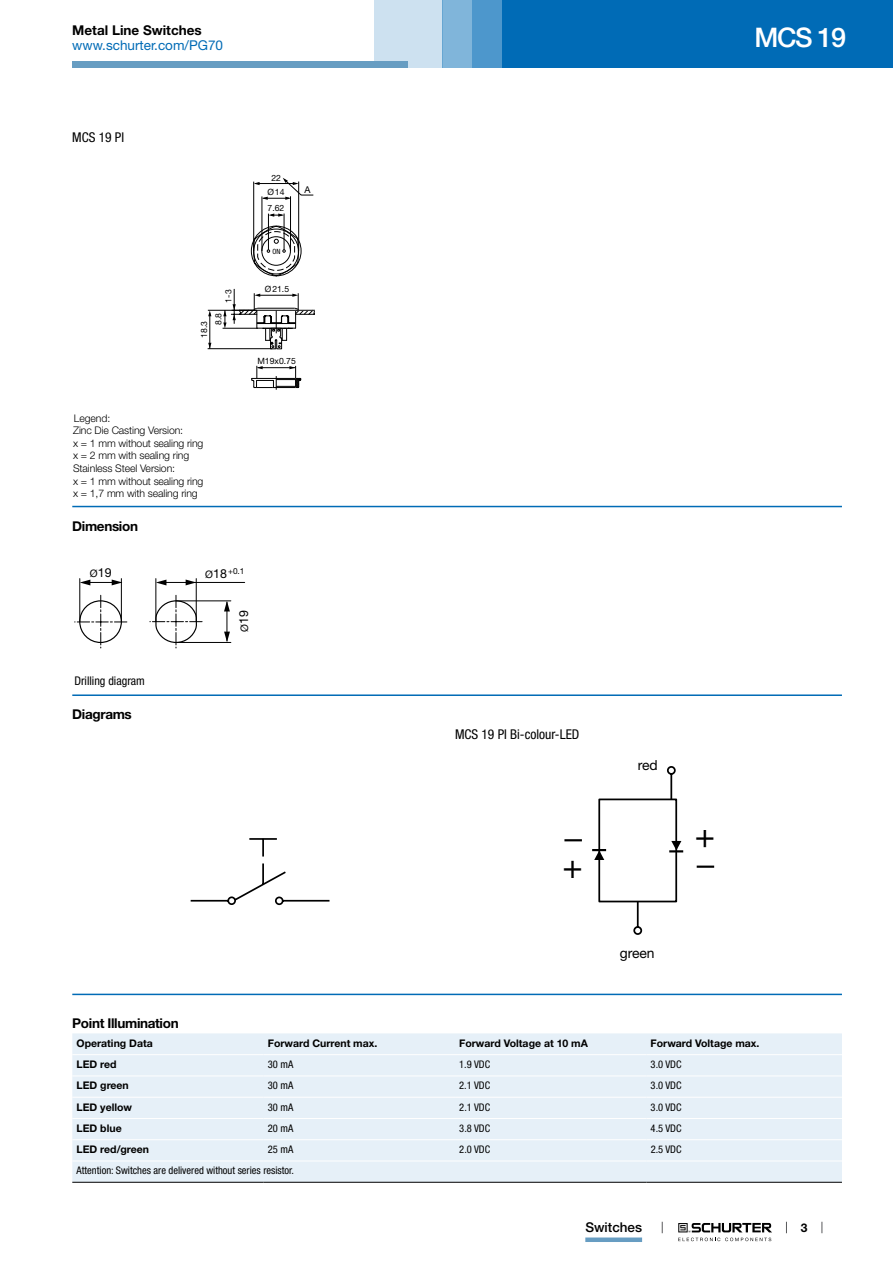
<style>
.page{position:relative;width:893px;height:1263px;background:#fff}
.page>*{position:absolute;margin:0;border:0;box-sizing:border-box;transform-origin:0 0}
.t1{font:33.9px "Helvetica Neue LT";color:#000}
.t2{font:500 27px "Helvetica Neue LT";color:#fff}
.t3{font:13.8px "Helvetica Neue LT";color:#000}
.t4{font:700 13.5px "Helvetica Neue LT";letter-spacing:-.025em;color:#000}
.t5{font:condensed 13.5px "Helvetica Neue LT";color:#000}
.t6{font:13.5px "Helvetica Neue LT";color:#006bb6}
.t7{font:700 13.5px "Helvetica Neue LT";color:#000}
.t8{font:500 13.5px "Helvetica Neue LT";color:#000}
.t9{font:12.45px "Helvetica Neue LT";color:#000}
.t10{font:condensed 12px "Helvetica Neue LT";color:#000}
.t11{font:700 12px "Helvetica Neue LT";color:#000}
.t12{font:300 10.5px/12.6px "Helvetica Neue LT";letter-spacing:-.01em;color:#000}
.t13{font:condensed 10.5px "Helvetica Neue LT";color:#000}
.t14{font:700 10.5px "Helvetica Neue LT";color:#000}
.t15{font:9.3px "Helvetica Neue LT";color:#000}
.t16{font:8.7px "Helvetica Neue LT";color:#000}
.t17{font:8.25px "Helvetica Neue LT";color:#000}
.t18{font:condensed 7.2px "Helvetica Neue LT";color:#000}
.s1{font-size:10.35px}
</style>
<div class="page">
<svg style="left:678px;top:1223px;width:94px;height:18px"></svg>
<div style="left:502px;top:0;width:391px;height:68px;background:#006bb6"></div>
<div style="left:442px;top:0;width:30px;height:68px;background:#80b5da"></div>
<div style="left:472px;top:0;width:30px;height:68px;background:#4d97cc"></div>
<div style="left:374px;top:0;width:68px;height:68px;background:#cde1f0"></div>
<div style="left:72px;top:62px;width:336px;height:6px;background:#679dc2"></div>
<div style="left:585px;top:1237px;width:57px;height:5px;background:#679dc2"></div>
<div style="left:251px;top:226px;width:50px;height:50px;border:1px solid #000;border-radius:50%"></div>
<svg style="left:268px;top:213px;width:16px;height:4px"></svg>
<hr style="left:253px;top:182px;width:1px;height:69px;background:#000">
<hr style="left:298px;top:182px;width:1px;height:69px;background:#000">
<hr style="left:268px;top:214px;width:1px;height:36px;background:#000">
<hr style="left:284px;top:213px;width:1px;height:37px;background:#000">
<hr style="left:262px;top:196px;width:1px;height:55px;background:#000">
<hr style="left:290px;top:196px;width:1px;height:55px;background:#000">
<hr style="left:208px;top:348px;width:64px;height:1px;background:#000">
<hr style="left:208px;top:310px;width:49px;height:1px;background:#000">
<hr style="left:234px;top:289px;width:1px;height:35px;background:#000">
<hr style="left:210px;top:313px;width:1px;height:36px;background:#000">
<svg style="left:208px;top:343px;width:3px;height:6px"></svg>
<svg style="left:208px;top:310px;width:3px;height:6px"></svg>
<svg style="left:251px;top:366px;width:50px;height:24px"></svg>
<svg style="left:254px;top:178px;width:60px;height:22px"></svg>
<svg style="left:253px;top:226px;width:46px;height:51px"></svg>
<svg style="left:223px;top:293px;width:92px;height:56px"></svg>
<hr style="left:72px;top:506px;width:770px;height:1px;background:#006bb6">
<hr style="left:80px;top:579px;width:1px;height:43px;background:#000">
<hr style="left:121px;top:579px;width:1px;height:43px;background:#000">
<hr style="left:83px;top:582px;width:38px;height:1px;background:#000">
<svg style="left:112px;top:579px;width:10px;height:6px"></svg>
<svg style="left:80px;top:580px;width:10px;height:5px"></svg>
<svg style="left:75px;top:595px;width:127px;height:53px"></svg>
<hr style="left:156px;top:579px;width:1px;height:43px;background:#000">
<hr style="left:196px;top:579px;width:1px;height:43px;background:#000">
<hr style="left:159px;top:582px;width:86px;height:1px;background:#000">
<svg style="left:186px;top:579px;width:10px;height:6px"></svg>
<svg style="left:156px;top:580px;width:10px;height:5px"></svg>
<hr style="left:227px;top:602px;width:1px;height:39px;background:#000">
<svg style="left:224px;top:602px;width:6px;height:9px"></svg>
<svg style="left:224px;top:632px;width:6px;height:10px"></svg>
<hr style="left:176px;top:601px;width:55px;height:1px;background:#000">
<hr style="left:176px;top:642px;width:55px;height:1px;background:#000">
<hr style="left:72px;top:694px;width:770px;height:2px;background:#006bb6">
<svg style="left:190px;top:838px;width:140px;height:68px"></svg>
<div style="left:598px;top:798px;width:79px;height:104px;border:2px solid #000"></div>
<svg style="left:592px;top:849px;width:14px;height:11px"></svg>
<svg style="left:564px;top:839px;width:18px;height:2px"></svg>
<hr style="left:697px;top:865px;width:17px;height:3px;background:#000">
<svg style="left:632px;top:766px;width:51px;height:169px"></svg>
<hr style="left:72px;top:994px;width:770px;height:1px;background:#006bb6">
<div style="left:72px;top:1033px;width:770px;height:149px;background:#e6f0f8"></div>
<hr style="left:72px;top:1054px;width:192px;height:1px;background:#fff">
<hr style="left:264px;top:1054px;width:191px;height:1px;background:#fff">
<hr style="left:455px;top:1054px;width:191px;height:1px;background:#fff">
<hr style="left:646px;top:1054px;width:196px;height:1px;background:#fff">
<hr style="left:72px;top:1075px;width:192px;height:1px;background:#fff">
<hr style="left:264px;top:1075px;width:191px;height:1px;background:#fff">
<hr style="left:455px;top:1075px;width:191px;height:1px;background:#fff">
<hr style="left:646px;top:1075px;width:196px;height:1px;background:#fff">
<hr style="left:72px;top:1097px;width:192px;height:1px;background:#fff">
<hr style="left:264px;top:1097px;width:191px;height:1px;background:#fff">
<hr style="left:455px;top:1097px;width:191px;height:1px;background:#fff">
<hr style="left:646px;top:1097px;width:196px;height:1px;background:#fff">
<hr style="left:72px;top:1118px;width:192px;height:1px;background:#fff">
<hr style="left:264px;top:1118px;width:191px;height:1px;background:#fff">
<hr style="left:455px;top:1118px;width:191px;height:1px;background:#fff">
<hr style="left:646px;top:1118px;width:196px;height:1px;background:#fff">
<hr style="left:72px;top:1139px;width:192px;height:1px;background:#fff">
<hr style="left:264px;top:1139px;width:191px;height:1px;background:#fff">
<hr style="left:455px;top:1139px;width:191px;height:1px;background:#fff">
<hr style="left:646px;top:1139px;width:196px;height:1px;background:#fff">
<hr style="left:72px;top:1160px;width:192px;height:1px;background:#fff">
<hr style="left:264px;top:1160px;width:191px;height:1px;background:#fff">
<hr style="left:455px;top:1160px;width:191px;height:1px;background:#fff">
<hr style="left:646px;top:1160px;width:196px;height:1px;background:#fff">
<hr style="left:72px;top:1182px;width:192px;height:1px;background:#000">
<hr style="left:264px;top:1182px;width:191px;height:1px;background:#000">
<hr style="left:455px;top:1182px;width:191px;height:1px;background:#000">
<hr style="left:646px;top:1182px;width:196px;height:1px;background:#000">
<p class="t7" style="left:72px;top:22px;width:131px">Metal Line Switches</p>
<p class="t6" style="left:72px;top:37px;width:152px">www.schurter.com/PG70</p>
<p class="t5" style="left:72px;top:130px;width:53px">MCS 19 PI</p>
<p class="t16" style="left:199px;top:338px;width:18px;rotate:-90deg">18.3</p>
<p class="t16" style="left:223px;top:303px;width:15px;rotate:-90deg">1-3</p>
<p class="t16" style="left:213px;top:325px;width:14px;rotate:-90deg">8.8</p>
<p class="t16" style="left:271px;top:172px;width:11px">22</p>
<p class="t16" style="left:268px;top:187px;width:19px">Ø14</p>
<p class="t16" style="left:268px;top:203px;width:18px">7.62</p>
<p class="t18" style="left:272px;top:247px;width:10px">ON</p>
<p class="t16" style="left:265px;top:284px;width:26px">Ø21.5</p>
<p class="t15" style="left:304px;top:184px;width:8px">A</p>
<p class="t16" style="left:257px;top:356px;width:40px">M19x0.75</p>
<p class="t12" style="left:73px;top:411px;width:132px">Legend:<br>Zinc Die Casting Version:<br>x = 1 mm without sealing ring x = 2 mm with sealing ring<br>Stainless Steel Version:<br>x = 1 mm without sealing ring x = 1,7 mm with sealing ring</p>
<p class="t4" style="left:72px;top:517px;width:67px">Dimension</p>
<p class="t9" style="left:90px;top:565px;width:23px"><span class="s1">Ø</span>19</p>
<p class="t17" style="left:228px;top:566px;width:18px">+0.1</p>
<p class="t9" style="left:205px;top:566px;width:23px"><span class="s1">Ø</span>18</p>
<p class="t10" style="left:74px;top:673px;width:72px">Drilling diagram</p>
<p class="t4" style="left:72px;top:706px;width:61px">Diagrams</p>
<p class="t9" style="left:236px;top:632px;width:23px;rotate:-90deg"><span class="s1">Ø</span>19</p>
<h2 class="t2" style="left:754px;top:21px;width:93px">MCS 19</h2>
<p class="t5" style="left:455px;top:726px;width:126px">MCS 19 PI Bi-colour-LED</p>
<h1 class="t1" style="left:562px;top:846px;width:22px">+</h1>
<h3 class="t3" style="left:638px;top:757px;width:22px">red</h3>
<h3 class="t3" style="left:620px;top:944px;width:36px">green</h3>
<p class="t4" style="left:72px;top:1015px;width:108px">Point Illumination</p>
<p class="t14" style="left:77px;top:1036px;width:78px">Operating Data</p>
<p class="t14" style="left:268px;top:1036px;width:111px">Forward Current max.</p>
<p class="t14" style="left:459px;top:1036px;width:130px">Forward Voltage at 10 mA</p>
<p class="t14" style="left:651px;top:1036px;width:110px">Forward Voltage max.</p>
<p class="t14" style="left:77px;top:1058px;width:42px">LED red</p>
<p class="t13" style="left:268px;top:1058px;width:27px">30 mA</p>
<p class="t13" style="left:459px;top:1058px;width:32px">1.9 VDC</p>
<p class="t13" style="left:651px;top:1058px;width:32px">3.0 VDC</p>
<p class="t14" style="left:77px;top:1079px;width:54px">LED green</p>
<p class="t13" style="left:268px;top:1079px;width:27px">30 mA</p>
<p class="t13" style="left:459px;top:1079px;width:32px">2.1 VDC</p>
<p class="t13" style="left:651px;top:1079px;width:32px">3.0 VDC</p>
<p class="t14" style="left:77px;top:1100px;width:57px">LED yellow</p>
<p class="t13" style="left:268px;top:1101px;width:27px">30 mA</p>
<p class="t13" style="left:459px;top:1101px;width:32px">2.1 VDC</p>
<p class="t13" style="left:651px;top:1101px;width:32px">3.0 VDC</p>
<p class="t14" style="left:77px;top:1121px;width:47px">LED blue</p>
<p class="t13" style="left:268px;top:1122px;width:27px">20 mA</p>
<p class="t13" style="left:459px;top:1122px;width:32px">3.8 VDC</p>
<p class="t13" style="left:651px;top:1122px;width:32px">4.5 VDC</p>
<p class="t14" style="left:77px;top:1143px;width:74px">LED red/green</p>
<p class="t13" style="left:268px;top:1143px;width:27px">25 mA</p>
<p class="t13" style="left:459px;top:1143px;width:32px">2.0 VDC</p>
<p class="t13" style="left:651px;top:1143px;width:32px">2.5 VDC</p>
<p class="t13" style="left:77px;top:1164px;width:219px">Attention: Switches are delivered without series resistor.</p>
<p class="t8" style="left:585px;top:1219px;width:58px">Switches</p>
<p class="t11" style="left:801px;top:1220px;width:8px">3</p>
</div>
